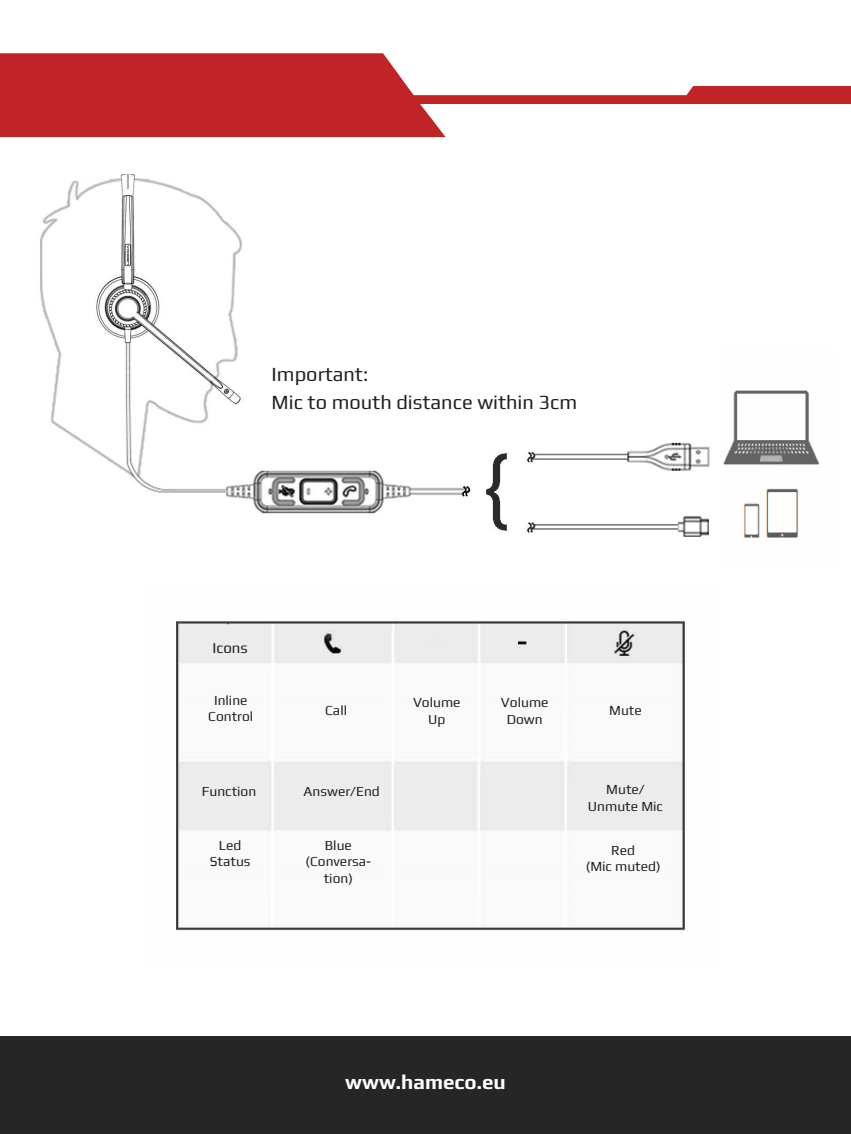
<style>
.page{position:relative;width:851px;height:1134px;background:#fff}
.page>*{position:absolute;margin:0;border:0;box-sizing:border-box;transform-origin:0 0}
.t1{font:700 20.5px "Play";color:#fff}
.t2{font:20px "Play";color:#231f20}
.t3{font:15px "Play";color:#231f20}
.t4{font:13.75px/16.5px "Play";color:#231f20;text-align:center}
</style>
<div class="page">
<div style="left:0;top:1036px;width:850px;height:98px;background:#262626"></div>
<img style="left:40px;top:175px;width:670px;height:362px">
<div style="left:292px;top:126px;width:515px;height:294px;background:#fff"></div>
<img style="left:723px;top:390px;width:96px;height:148px">
<img style="left:176px;top:620px;width:513px;height:311px">
<svg style="left:0;top:53px;width:850px;height:84px;fill:#c12427"></svg>
<p class="t2" style="left:271px;top:361px;width:98px">Important:</p>
<p class="t2" style="left:271px;top:389px;width:307px">Mic to mouth distance within 3cm</p>
<p class="t3" style="left:212px;top:638px;width:37px">Icons</p>
<p class="t4" style="left:214px;top:691px;width:35px">Inline</p>
<p class="t4" style="left:208px;top:707px;width:46px">Control</p>
<p class="t4" style="left:325px;top:701px;width:23px">Call</p>
<p class="t4" style="left:413px;top:693px;width:49px">Volume<br>Up</p>
<p class="t4" style="left:501px;top:693px;width:49px">Volume<br>Down</p>
<p class="t4" style="left:609px;top:701px;width:34px">Mute</p>
<p class="t4" style="left:202px;top:782px;width:56px">Function</p>
<p class="t4" style="left:210px;top:836px;width:42px">Led<br>Status</p>
<p class="t4" style="left:303px;top:782px;width:78px">Answer/End</p>
<p class="t4" style="left:305px;top:836px;width:67px">Blue (Conversa&shy;tion)</p>
<p class="t4" style="left:606px;top:780px;width:40px">Mute/</p>
<p class="t4" style="left:588px;top:797px;width:76px">Unmute Mic</p>
<p class="t4" style="left:611px;top:841px;width:25px">Red</p>
<p class="t4" style="left:585px;top:857px;width:76px">(Mic muted)</p>
<p class="t1" style="left:345px;top:1068px;width:162px">www.hameco.eu</p>
</div>
